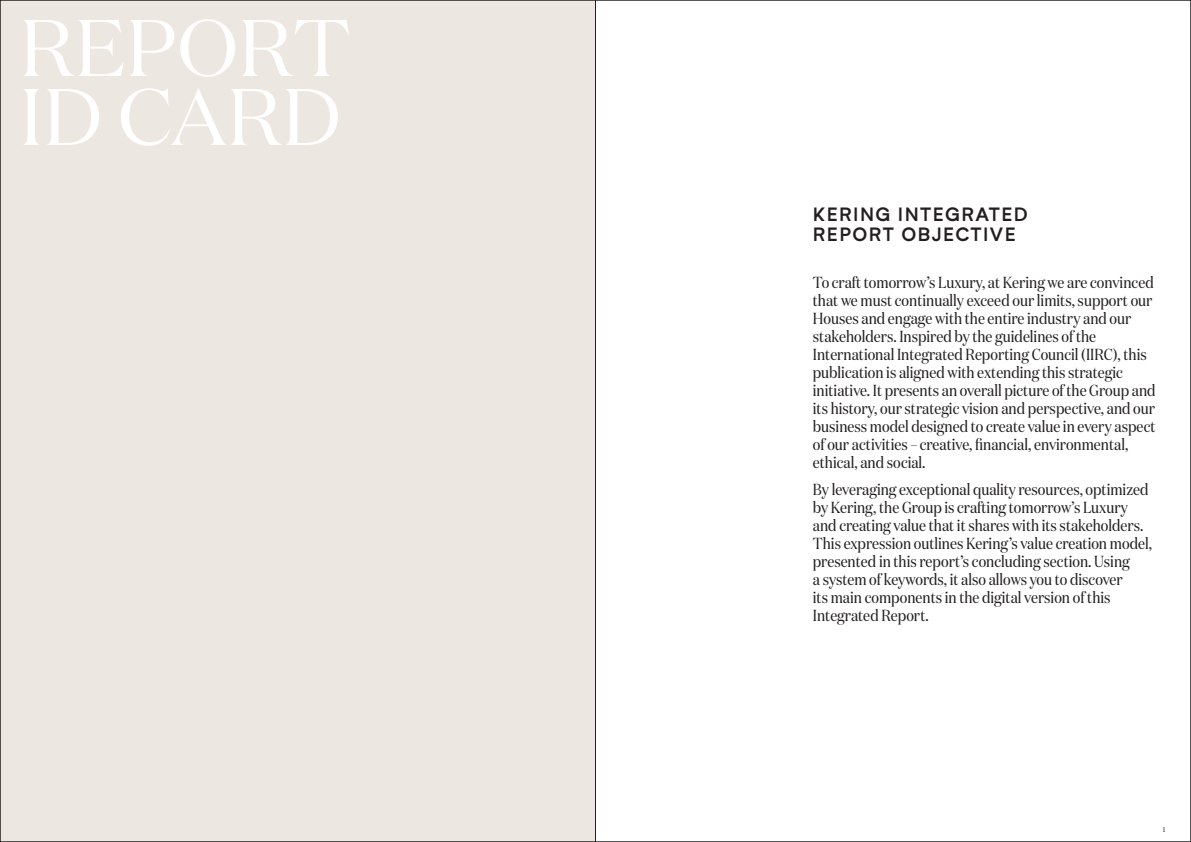
<style>
.page{position:relative;width:1191px;height:842px;background:#fff}
.page>*{position:absolute;margin:0;border:0;box-sizing:border-box;transform-origin:0 0}
.t1{font:80px/69px "Domaine Disp";color:#fff}
.t2{font:600 19px/20px "Neutrif Pro";letter-spacing:.075em;color:#231f20}
.t3{font:16px/18px "Domaine Disp Nar";color:#231f20}
.t4{font:7px "Domaine Text";color:#231f20}
</style>
<div class="page">
<div style="left:0;top:0;width:595px;height:842px;background:#ede7e1"></div>
<hr style="left:595px;top:0;width:1px;height:842px;background:#231f20">
<h1 class="t1" style="left:19px;top:13px;width:332px">REPORT<br>ID CARD</h1>
<p class="t2" style="left:813px;top:203px;width:216px">KERING INTEGRATED<br>REPORT OBJECTIVE</p>
<p class="t3" style="left:813px;top:273px;width:344px">To craft tomorrow’s Luxury, at Kering we are convinced that we must continually exceed our limits, support our Houses and engage with the entire industry and our stakeholders. Inspired by the guidelines of the International Integrated Reporting Council (IIRC), this publication is aligned with extending this strategic initiative. It presents an overall picture of the Group and its history, our strategic vision and perspective, and our business model designed to create value in every aspect of our activities – creative, financial, environmental, ethical, and social.</p>
<p class="t3" style="left:813px;top:480px;width:341px">By leveraging exceptional quality resources, optimized by Kering, the Group is crafting tomorrow’s Luxury and creating value that it shares with its stakeholders.<br>This expression outlines Kering’s value creation model, presented in this report’s concluding section. Using<br>a system of keywords, it also allows you to discover<br>its main components in the digital version of this Integrated Report.</p>
<p class="t4" style="left:1162px;top:825px;width:4px">1</p>
</div>
